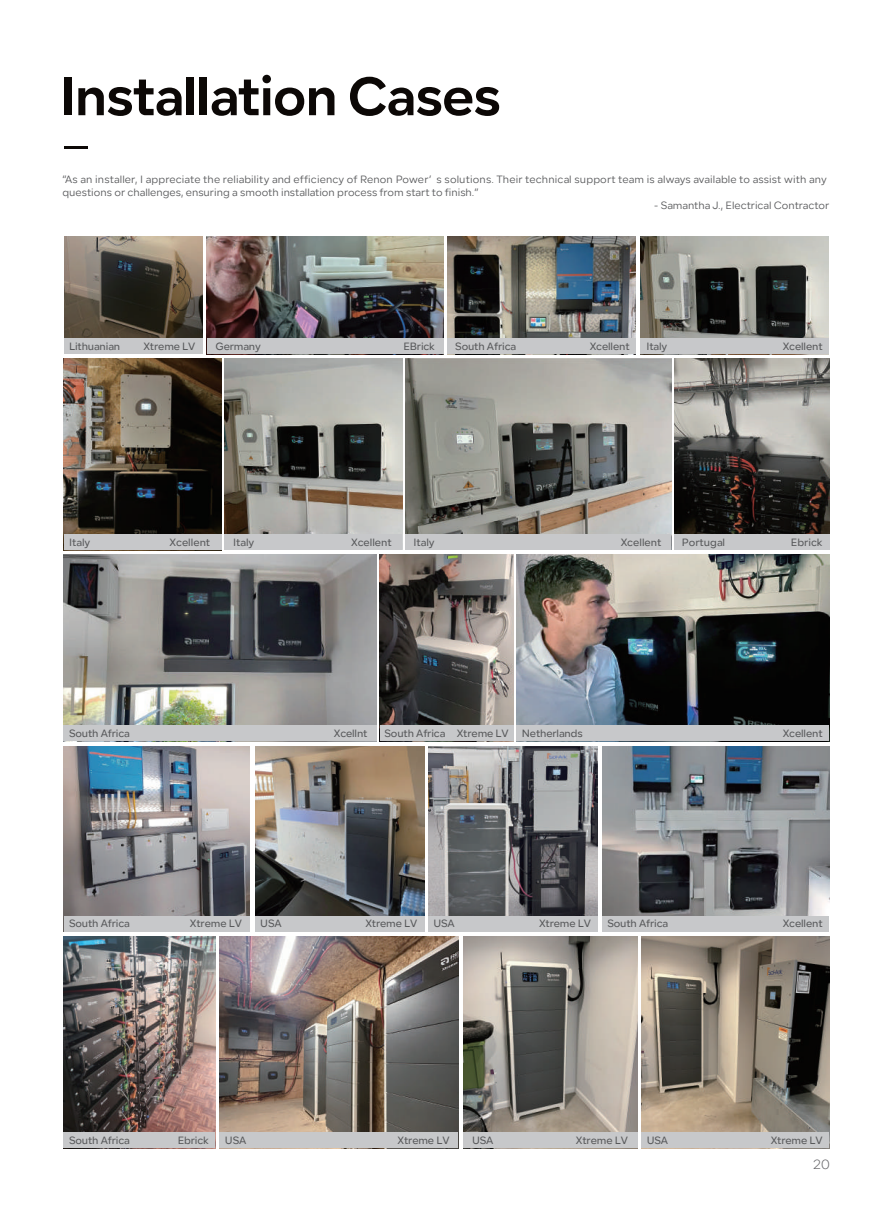
<style>
.page{position:relative;width:893px;height:1212px;background:#fff}
.page>*{position:absolute;margin:0;border:0;box-sizing:border-box;transform-origin:0 0}
.t1{font:700 54px "Lama Sans";letter-spacing:-.02em;color:#0c0806}
.t2{font:300 13.5px "Lama Sans";color:#636366}
.t3{font:500 10.5px "Lama Sans";letter-spacing:-.01em;color:#57585a}
.t4{font:10.5px/13.5px "Lama Sans";letter-spacing:.005em;color:#57585a}
</style>
<div class="page">
<hr style="left:64px;top:147px;width:24px;height:2px;background:#0c0806">
<img style="left:64px;top:554px;width:313px;height:171px">
<img style="left:380px;top:554px;width:133px;height:171px">
<img style="left:517px;top:554px;width:312px;height:171px">
<img style="left:64px;top:746px;width:186px;height:170px">
<img style="left:602px;top:746px;width:227px;height:170px">
<img style="left:255px;top:746px;width:170px;height:170px">
<img style="left:428px;top:746px;width:170px;height:170px">
<img style="left:64px;top:936px;width:151px;height:196px">
<img style="left:220px;top:936px;width:238px;height:196px">
<img style="left:463px;top:936px;width:174px;height:196px">
<img style="left:641px;top:936px;width:188px;height:196px">
<img style="left:224px;top:359px;width:178px;height:190px">
<img style="left:64px;top:359px;width:158px;height:175px">
<img style="left:405px;top:359px;width:266px;height:175px">
<img style="left:674px;top:359px;width:155px;height:175px">
<div style="left:64px;top:534px;width:158px;height:16px;background:#c7c8ca"></div>
<div style="left:225px;top:534px;width:177px;height:16px;background:#c7c8ca"></div>
<div style="left:405px;top:534px;width:266px;height:16px;background:#c7c8ca"></div>
<div style="left:674px;top:534px;width:155px;height:16px;background:#c7c8ca"></div>
<div style="left:64px;top:725px;width:313px;height:16px;background:#c7c8ca"></div>
<div style="left:64px;top:916px;width:186px;height:16px;background:#c7c8ca"></div>
<div style="left:64px;top:1132px;width:151px;height:16px;background:#c7c8ca"></div>
<div style="left:463px;top:1132px;width:174px;height:16px;background:#c7c8ca"></div>
<div style="left:641px;top:1132px;width:188px;height:16px;background:#c7c8ca"></div>
<div style="left:220px;top:1132px;width:238px;height:16px;background:#c7c8ca"></div>
<div style="left:255px;top:916px;width:170px;height:16px;background:#c7c8ca"></div>
<div style="left:428px;top:916px;width:170px;height:16px;background:#c7c8ca"></div>
<div style="left:602px;top:916px;width:227px;height:16px;background:#c7c8ca"></div>
<div style="left:380px;top:725px;width:133px;height:16px;background:#c7c8ca"></div>
<div style="left:517px;top:725px;width:312px;height:16px;background:#c7c8ca"></div>
<img style="left:64px;top:236px;width:139px;height:102px">
<div style="left:64px;top:338px;width:139px;height:16px;background:#c7c8ca"></div>
<img style="left:207px;top:236px;width:236px;height:102px">
<div style="left:207px;top:338px;width:236px;height:16px;background:#c7c8ca"></div>
<img style="left:447px;top:236px;width:189px;height:102px">
<img style="left:640px;top:236px;width:189px;height:102px">
<div style="left:447px;top:338px;width:189px;height:16px;background:#c7c8ca"></div>
<div style="left:640px;top:338px;width:189px;height:16px;background:#c7c8ca"></div>
<h1 class="t1" style="left:59px;top:55px;width:443px">Installation Cases</h1>
<p class="t4" style="left:62px;top:172px;width:766px">“As an installer, I appreciate the reliability and efficiency of Renon Power’ s solutions. Their technical support team is always available to assist with any questions or challenges, ensuring a smooth installation process from start to finish.”</p>
<p class="t4" style="left:654px;top:199px;width:176px">- Samantha J., Electrical Contractor</p>
<p class="t3" style="left:69px;top:338px;width:53px">Lithuanian</p>
<p class="t3" style="left:143px;top:338px;width:53px">Xtreme LV</p>
<p class="t3" style="left:216px;top:338px;width:47px">Germany</p>
<p class="t3" style="left:403px;top:338px;width:33px">EBrick</p>
<p class="t3" style="left:455px;top:338px;width:62px">South Africa</p>
<p class="t3" style="left:590px;top:338px;width:41px">Xcellent</p>
<p class="t3" style="left:646px;top:338px;width:22px">Italy</p>
<p class="t3" style="left:783px;top:338px;width:41px">Xcellent</p>
<p class="t3" style="left:69px;top:534px;width:23px">Italy</p>
<p class="t3" style="left:170px;top:534px;width:42px">Xcellent</p>
<p class="t3" style="left:233px;top:534px;width:23px">Italy</p>
<p class="t3" style="left:351px;top:534px;width:42px">Xcellent</p>
<p class="t3" style="left:413px;top:534px;width:23px">Italy</p>
<p class="t3" style="left:621px;top:534px;width:42px">Xcellent</p>
<p class="t3" style="left:682px;top:534px;width:45px">Portugal</p>
<p class="t3" style="left:791px;top:534px;width:33px">Ebrick</p>
<p class="t3" style="left:69px;top:725px;width:62px">South Africa</p>
<p class="t3" style="left:334px;top:725px;width:35px">Xcellnt</p>
<p class="t3" style="left:385px;top:725px;width:200px">South Africa Xtreme LV Netherlands</p>
<p class="t3" style="left:783px;top:725px;width:41px">Xcellent</p>
<p class="t3" style="left:69px;top:916px;width:62px">South Africa</p>
<p class="t3" style="left:190px;top:916px;width:53px">Xtreme LV</p>
<p class="t3" style="left:260px;top:916px;width:23px">USA</p>
<p class="t3" style="left:365px;top:916px;width:53px">Xtreme LV</p>
<p class="t3" style="left:433px;top:916px;width:23px">USA</p>
<p class="t3" style="left:539px;top:916px;width:53px">Xtreme LV</p>
<p class="t3" style="left:607px;top:916px;width:62px">South Africa</p>
<p class="t3" style="left:783px;top:916px;width:41px">Xcellent</p>
<p class="t3" style="left:69px;top:1132px;width:62px">South Africa</p>
<p class="t3" style="left:178px;top:1132px;width:32px">Ebrick</p>
<p class="t3" style="left:225px;top:1132px;width:23px">USA</p>
<p class="t3" style="left:398px;top:1132px;width:53px">Xtreme LV</p>
<p class="t3" style="left:472px;top:1132px;width:23px">USA</p>
<p class="t3" style="left:576px;top:1132px;width:53px">Xtreme LV</p>
<p class="t3" style="left:647px;top:1132px;width:23px">USA</p>
<p class="t3" style="left:771px;top:1132px;width:53px">Xtreme LV</p>
<p class="t2" style="left:813px;top:1155px;width:19px">20</p>
</div>
